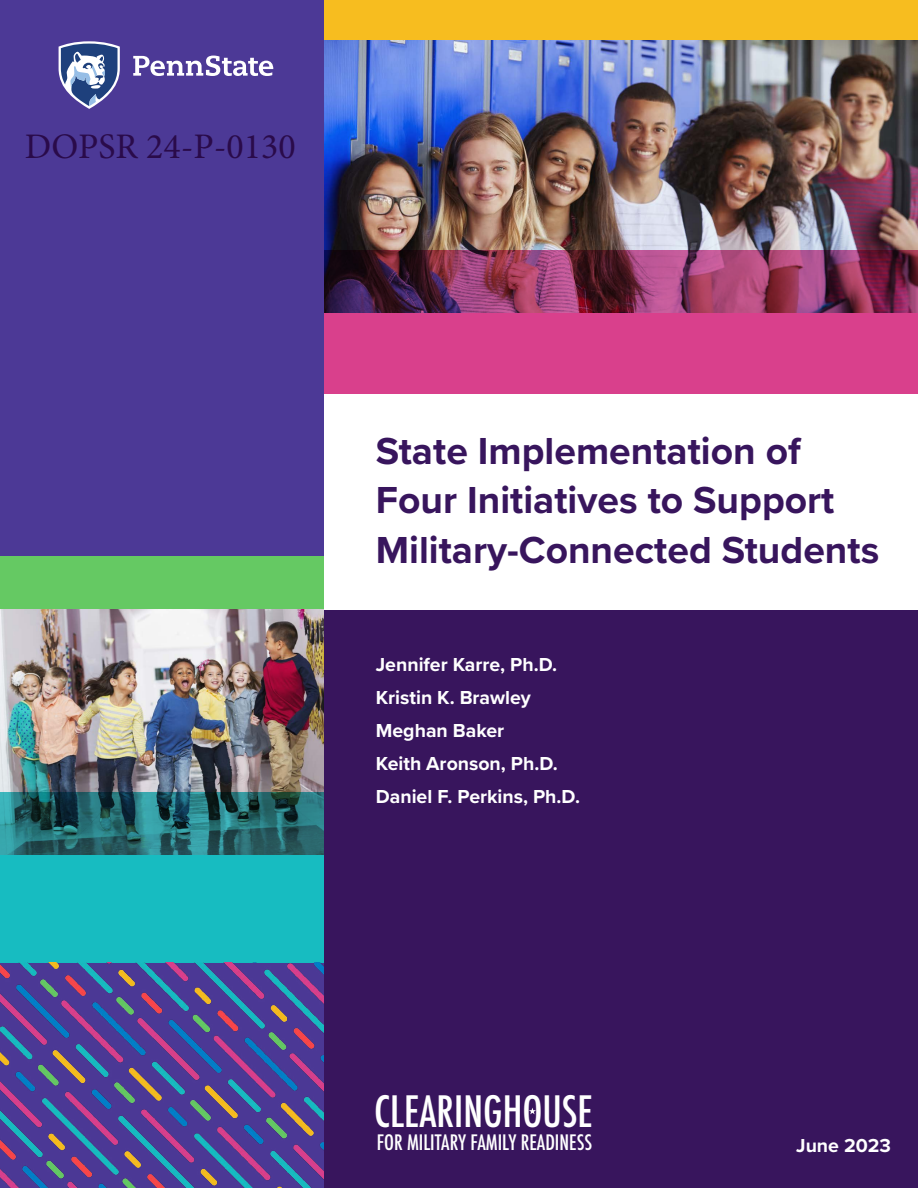
<style>
.page{position:relative;width:918px;height:1188px;background:#4c3996}
.page>*{position:absolute;margin:0;border:0;box-sizing:border-box;transform-origin:0 0}
.t1{font:500 condensed 42px "Futura";color:#fff}
.t2{font:700 39px/49.5px "Proxima Nova";color:#38155d}
.t3{font:36px "Minion Pro";color:#2a0b4a}
.t4{font:500 condensed 20.7px "Futura";color:#fff}
.t5{font:700 19.5px "Proxima Nova";color:#fff}
</style>
<div class="page">
<div style="left:324px;top:529px;width:594px;height:659px;background:#38155d"></div>
<div style="left:0;top:855px;width:324px;height:108px;background:#17bcc1"></div>
<img style="left:0;top:963px;width:324px;height:225px">
<div style="left:324px;top:0;width:594px;height:40px;background:#f7bd1f"></div>
<div style="left:0;top:556px;width:324px;height:54px;background:#65c963"></div>
<div style="left:324px;top:313px;width:594px;height:81px;background:#d9408c"></div>
<div style="left:324px;top:394px;width:594px;height:216px;background:#fff"></div>
<img style="left:0;top:610px;width:324px;height:182px">
<img style="left:324px;top:40px;width:594px;height:211px">
<svg style="left:0;top:792px;width:324px;height:63px;background:#24646a"></svg>
<img style="left:324px;top:251px;width:594px;height:62px">
<svg style="left:59px;top:41px;width:61px;height:68px"></svg>
<svg style="left:133px;top:56px;width:140px;height:20px"></svg>
<svg style="left:529px;top:1108px;width:7px;height:6px"></svg>
<h3 class="t3" style="left:25px;top:122px;width:272px">DOPSR 24-P-0130</h3>
<p class="t2" style="left:376px;top:425px;width:505px">State Implementation of<br>Four Initiatives to Support<br>Military-Connected Students</p>
<p class="t5" style="left:376px;top:650px;width:183px">Jennifer Karre, Ph.D.</p>
<p class="t5" style="left:376px;top:683px;width:157px">Kristin K. Brawley</p>
<p class="t5" style="left:376px;top:716px;width:130px">Meghan Baker</p>
<p class="t5" style="left:376px;top:749px;width:184px">Keith Aronson, Ph.D.</p>
<p class="t5" style="left:376px;top:782px;width:206px">Daniel F. Perkins, Ph.D.</p>
<p class="t1" style="left:374px;top:1085px;width:220px">CLEARINGHOUSE</p>
<p class="t4" style="left:377px;top:1129px;width:217px">FOR MILITARY FAMILY READINESS</p>
<p class="t5" style="left:796px;top:1131px;width:96px">June 2023</p>
</div>
